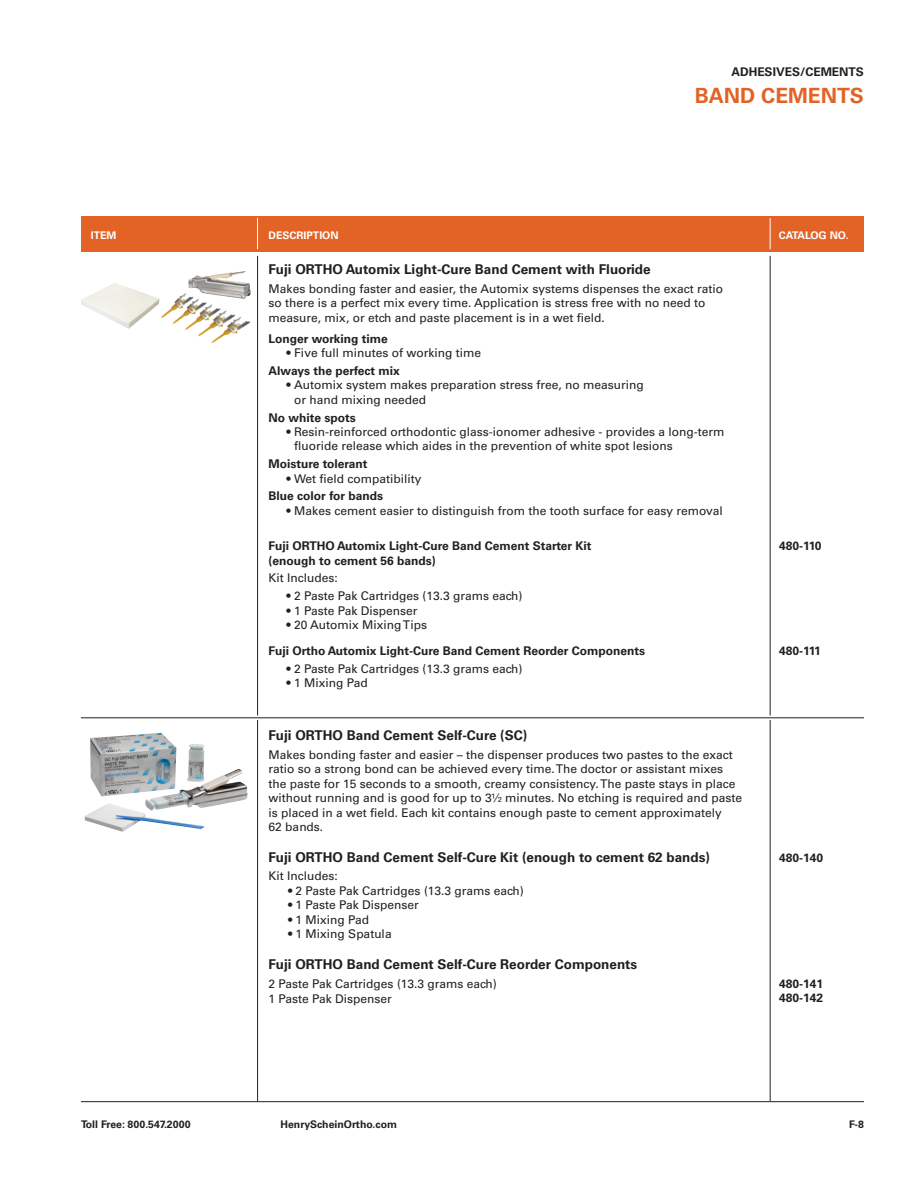
<style>
.page{position:relative;width:918px;height:1188px;background:#fff}
.page>*{position:absolute;margin:0;border:0;box-sizing:border-box;transform-origin:0 0}
.t1{font:700 21px "Univers LT Std";color:#e26325}
.t2{font:700 13.5px "Univers LT Std";color:#231f20}
.t3{font:12px/14.4px "Univers LT Std";color:#231f20}
.t4{font:700 12px/14.2px "Univers LT Std";color:#231f20}
.t5{font:700 10.5px "Univers LT Std";color:#231f20}
.t6{font:700 10.5px "Univers LT Std";color:#fff}
</style>
<div class="page">
<img style="left:188px;top:271px;width:55px;height:21px">
<img style="left:90px;top:733px;width:158px;height:78px">
<div style="left:81px;top:216px;width:783px;height:36px;background:#e26325"></div>
<hr style="left:257px;top:256px;width:1px;height:845px;background:#231f20">
<hr style="left:770px;top:256px;width:1px;height:845px;background:#231f20">
<hr style="left:257px;top:218px;width:1px;height:31px;background:#fff">
<hr style="left:770px;top:218px;width:1px;height:31px;background:#fff">
<hr style="left:81px;top:1101px;width:783px;height:1px;background:#231f20">
<svg style="left:81px;top:716px;width:783px;height:4px"></svg>
<hr style="left:81px;top:717px;width:783px;height:1px;background:#231f20">
<p class="t4" style="left:731px;top:65px;width:134px">ADHESIVES/CEMENTS</p>
<h1 class="t1" style="left:695px;top:83px;width:171px">BAND CEMENTS</h1>
<p class="t6" style="left:91px;top:229px;width:27px">ITEM</p>
<p class="t6" style="left:269px;top:229px;width:72px">DESCRIPTION</p>
<p class="t2" style="left:269px;top:261px;width:384px">Fuji ORTHO Automix Light-Cure Band Cement with Fluoride</p>
<p class="t3" style="left:269px;top:282px;width:456px">Makes bonding faster and easier, the Automix systems dispenses the exact ratio so there is a perfect mix every time. Application is stress free with no need to measure, mix, or etch and paste placement is in a wet field.</p>
<p class="t4" style="left:269px;top:332px;width:121px">Longer working time</p>
<p class="t3" style="left:287px;top:346px;width:196px">• Five full minutes of working time</p>
<p class="t4" style="left:269px;top:364px;width:133px">Always the perfect mix</p>
<p class="t3" style="left:294px;top:378px;width:351px;text-indent:-8px">• Automix system makes preparation stress free, no measuring or hand mixing needed</p>
<p class="t4" style="left:269px;top:410px;width:89px">No white spots</p>
<p class="t3" style="left:294px;top:425px;width:432px;text-indent:-8px">• Resin-reinforced orthodontic glass-ionomer adhesive - provides a long-term fluoride release which aides in the prevention of white spot lesions</p>
<p class="t4" style="left:269px;top:457px;width:100px">Moisture tolerant</p>
<p class="t3" style="left:287px;top:471px;width:136px">• Wet field compatibility</p>
<p class="t4" style="left:269px;top:489px;width:116px">Blue color for bands</p>
<p class="t3" style="left:287px;top:503px;width:438px">• Makes cement easier to distinguish from the tooth surface for easy removal</p>
<p class="t4" style="left:269px;top:539px;width:324px">Fuji ORTHO Automix Light-Cure Band Cement Starter Kit (enough to cement 56 bands)</p>
<p class="t3" style="left:269px;top:571px;width:71px">Kit Includes:</p>
<p class="t3" style="left:287px;top:589px;width:237px">• 2 Paste Pak Cartridges (13.3 grams each)</p>
<p class="t3" style="left:287px;top:603px;width:132px">• 1 Paste Pak Dispenser</p>
<p class="t3" style="left:287px;top:618px;width:142px">• 20 Automix Mixing Tips</p>
<p class="t4" style="left:269px;top:644px;width:378px">Fuji Ortho Automix Light-Cure Band Cement Reorder Components</p>
<p class="t3" style="left:287px;top:661px;width:237px">• 2 Paste Pak Cartridges (13.3 grams each)</p>
<p class="t3" style="left:287px;top:676px;width:83px">• 1 Mixing Pad</p>
<p class="t6" style="left:779px;top:229px;width:72px">CATALOG NO.</p>
<p class="t4" style="left:779px;top:539px;width:44px">480-110</p>
<p class="t4" style="left:779px;top:644px;width:43px">480-111</p>
<p class="t2" style="left:269px;top:727px;width:260px">Fuji ORTHO Band Cement Self-Cure (SC)</p>
<p class="t3" style="left:269px;top:748px;width:475px">Makes bonding faster and easier – the dispenser produces two pastes to the exact ratio so a strong bond can be achieved every time. The doctor or assistant mixes the paste for 15 seconds to a smooth, creamy consistency. The paste stays in place without running and is good for up to 3½ minutes. No etching is required and paste is placed in a wet field. Each kit contains enough paste to cement approximately<br>62 bands.</p>
<p class="t2" style="left:269px;top:849px;width:443px">Fuji ORTHO Band Cement Self-Cure Kit (enough to cement 62 bands)</p>
<p class="t3" style="left:269px;top:869px;width:71px">Kit Includes:</p>
<p class="t3" style="left:288px;top:883px;width:237px">• 2 Paste Pak Cartridges (13.3 grams each)</p>
<p class="t3" style="left:288px;top:898px;width:132px">• 1 Paste Pak Dispenser</p>
<p class="t3" style="left:288px;top:912px;width:83px">• 1 Mixing Pad</p>
<p class="t3" style="left:288px;top:927px;width:105px">• 1 Mixing Spatula</p>
<p class="t2" style="left:269px;top:957px;width:370px">Fuji ORTHO Band Cement Self-Cure Reorder Components</p>
<p class="t3" style="left:269px;top:977px;width:230px">2 Paste Pak Cartridges (13.3 grams each)<br>1 Paste Pak Dispenser</p>
<p class="t4" style="left:779px;top:977px;width:46px">480-141<br>480-142</p>
<p class="t4" style="left:779px;top:850px;width:46px">480-140</p>
<p class="t5" style="left:81px;top:1118px;width:111px">Toll Free: 800.547.2000</p>
<p class="t5" style="left:281px;top:1118px;width:118px">HenryScheinOrtho.com</p>
<p class="t5" style="left:849px;top:1118px;width:16px">F-8</p>
</div>
